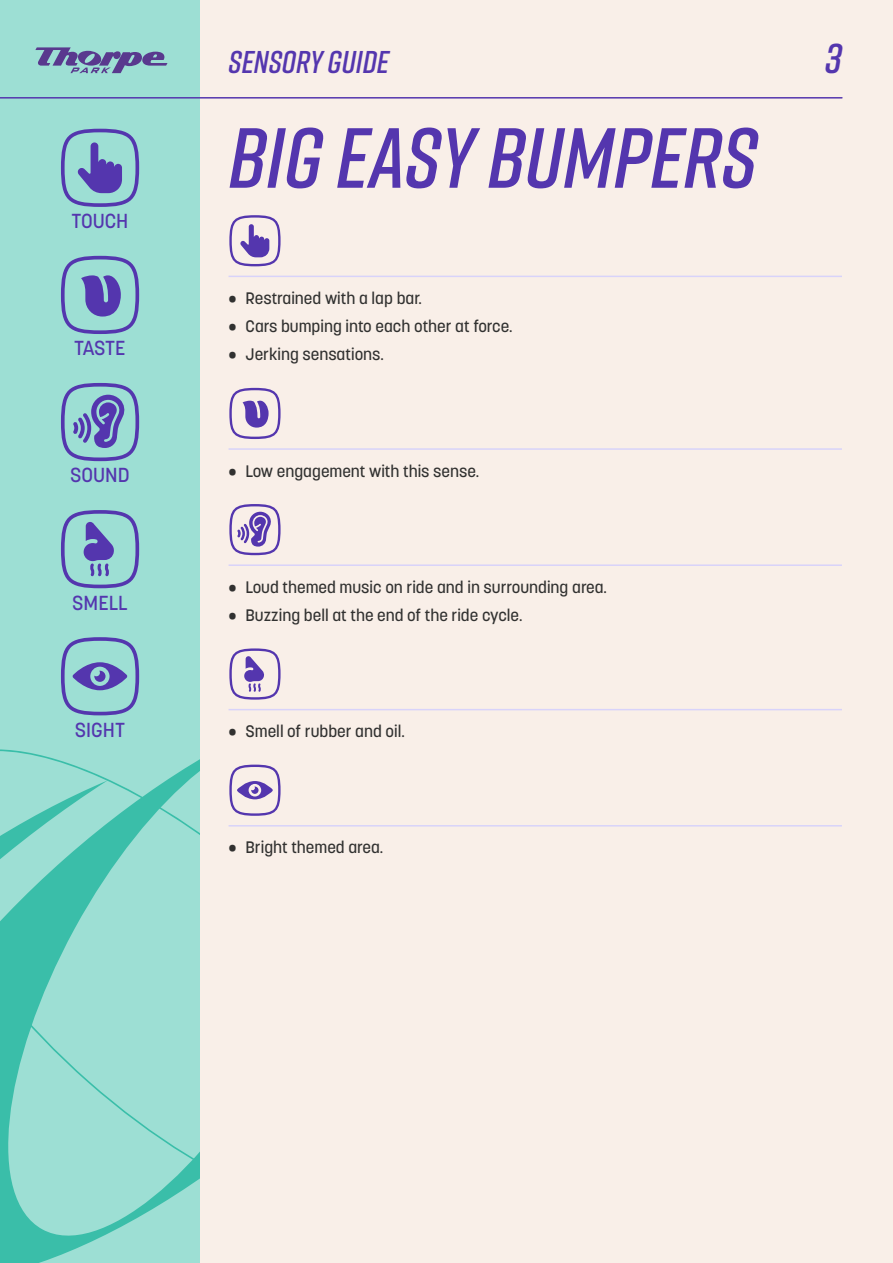
<style>
.page{position:relative;width:893px;height:1263px;background:#f9efe8}
.page>*{position:absolute;margin:0;border:0;box-sizing:border-box;transform-origin:0 0}
.t1{font:italic 600 85.05px "Rift";color:#5436ae}
.t2{font:italic 600 41.7px "Rift";color:#5436ae}
.t3{font:italic 600 31.5px "Rift";color:#5436ae}
.t4{font:500 20.1px "Korolev";color:#5436ae}
.t5{font:500 16.5px "Korolev";color:#313130}
</style>
<div class="page">
<div style="left:0;top:0;width:200px;height:1263px;background:#9ddfd4"></div>
<svg style="left:0;top:749px;width:200px;height:473px"></svg>
<svg style="left:0;top:780px;width:108px;height:483px"></svg>
<svg style="left:35px;top:47px;width:133px;height:26px"></svg>
<hr style="left:0;top:97px;width:842px;height:2px;background:#5436ae">
<svg style="left:61px;top:129px;width:78px;height:78px"></svg>
<svg style="left:61px;top:256px;width:78px;height:78px"></svg>
<svg style="left:61px;top:383px;width:78px;height:78px"></svg>
<svg style="left:61px;top:510px;width:78px;height:78px"></svg>
<svg style="left:61px;top:637px;width:78px;height:78px"></svg>
<hr style="left:229px;top:276px;width:613px;height:1px;background:#d8d3fa">
<hr style="left:229px;top:448px;width:613px;height:2px;background:#d8d3fa">
<hr style="left:229px;top:564px;width:613px;height:2px;background:#d8d3fa">
<hr style="left:229px;top:709px;width:613px;height:1px;background:#d8d3fa">
<hr style="left:229px;top:825px;width:613px;height:1px;background:#d8d3fa">
<svg style="left:229px;top:215px;width:52px;height:51px"></svg>
<svg style="left:229px;top:388px;width:52px;height:51px"></svg>
<svg style="left:229px;top:504px;width:52px;height:51px"></svg>
<svg style="left:229px;top:648px;width:52px;height:52px"></svg>
<svg style="left:229px;top:765px;width:52px;height:51px"></svg>
<p class="t4" style="left:71px;top:208px;width:59px">TOUCH</p>
<p class="t4" style="left:74px;top:336px;width:53px">TASTE</p>
<p class="t4" style="left:70px;top:463px;width:61px">SOUND</p>
<p class="t4" style="left:72px;top:590px;width:57px">SMELL</p>
<p class="t4" style="left:75px;top:717px;width:52px">SIGHT</p>
<h3 class="t3" style="left:229px;top:40px;width:162px">SENSORY GUIDE</h3>
<h1 class="t1" style="left:229px;top:97px;width:530px">BIG EASY BUMPERS</h1>
<p class="t5" style="left:229px;top:288px;width:195px">• Restrained with a lap bar.</p>
<p class="t5" style="left:229px;top:316px;width:286px">• Cars bumping into each other at force.</p>
<p class="t5" style="left:229px;top:344px;width:157px">• Jerking sensations.</p>
<p class="t5" style="left:229px;top:460px;width:252px">• Low engagement with this sense.</p>
<p class="t5" style="left:229px;top:576px;width:380px">• Loud themed music on ride and in surrounding area.</p>
<p class="t5" style="left:229px;top:605px;width:296px">• Buzzing bell at the end of the ride cycle.</p>
<p class="t5" style="left:229px;top:721px;width:178px">• Smell of rubber and oil.</p>
<p class="t5" style="left:229px;top:837px;width:156px">• Bright themed area.</p>
<h2 class="t2" style="left:825px;top:29px;width:18px">3</h2>
</div>
